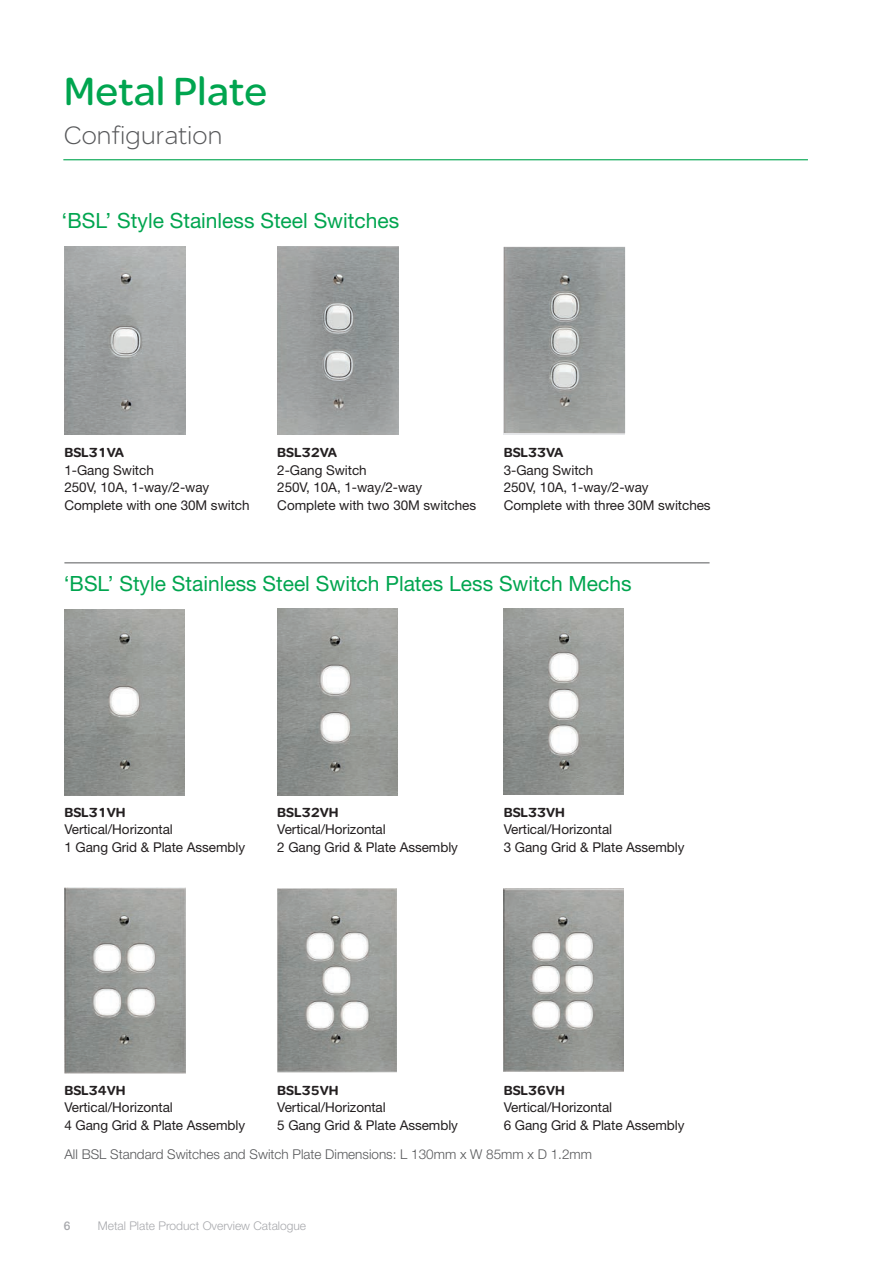
<style>
.page{position:relative;width:893px;height:1263px;background:#fff}
.page>*{position:absolute;margin:0;border:0;box-sizing:border-box;transform-origin:0 0}
.t1{font:42px "SE Optimist";letter-spacing:.005em;color:#00a54f}
.t2{font:300 27px "SE Optimist";letter-spacing:.005em;color:#57585a}
.t3{font:21px "Helvetica Neue";color:#00a54f}
.t4{font:700 14.1px "SE Optimist";letter-spacing:-.005em;color:#231f20}
.t5{font:13.5px/17.5px "Helvetica Neue";letter-spacing:-.005em;color:#231f20}
.t6{font:300 13.5px "Helvetica Neue";color:#57585a}
.t7{font:300 12px "Helvetica Neue";color:#a8a9ad}
.t8{font:500 12px "Helvetica Neue";color:#a8a9ad}
</style>
<div class="page">
<img style="left:64px;top:247px;width:122px;height:188px">
<img style="left:277px;top:247px;width:122px;height:188px">
<img style="left:504px;top:247px;width:121px;height:186px">
<img style="left:64px;top:888px;width:122px;height:185px">
<img style="left:504px;top:888px;width:119px;height:184px">
<img style="left:277px;top:888px;width:120px;height:184px">
<img style="left:64px;top:609px;width:121px;height:186px">
<img style="left:277px;top:609px;width:120px;height:187px">
<img style="left:504px;top:609px;width:120px;height:186px">
<hr style="left:64px;top:563px;width:646px;height:1px;background:#57585a">
<hr style="left:63px;top:159px;width:745px;height:1px;background:#00a54f">
<h1 class="t1" style="left:64px;top:62px;width:205px">Metal Plate</h1>
<h2 class="t2" style="left:64px;top:117px;width:160px">Configuration</h2>
<h3 class="t3" style="left:62px;top:208px;width:339px">‘BSL’ Style Stainless Steel Switches</h3>
<p class="t4" style="left:64px;top:445px;width:61px">BSL31VA</p>
<p class="t5" style="left:64px;top:461px;width:187px">1-Gang Switch<br>250V, 10A, 1-way/2-way<br>Complete with one 30M switch</p>
<p class="t4" style="left:277px;top:445px;width:61px">BSL32VA</p>
<p class="t5" style="left:277px;top:461px;width:200px">2-Gang Switch<br>250V, 10A, 1-way/2-way<br>Complete with two 30M switches</p>
<p class="t4" style="left:504px;top:445px;width:61px">BSL33VA</p>
<p class="t5" style="left:504px;top:461px;width:208px">3-Gang Switch<br>250V, 10A, 1-way/2-way<br>Complete with three 30M switches</p>
<h3 class="t3" style="left:64px;top:571px;width:569px">‘BSL’ Style Stainless Steel Switch Plates Less Switch Mechs</h3>
<p class="t4" style="left:64px;top:804px;width:63px">BSL31VH</p>
<p class="t5" style="left:64px;top:820px;width:182px">Vertical/Horizontal<br>1 Gang Grid &amp; Plate Assembly</p>
<p class="t4" style="left:277px;top:804px;width:63px">BSL32VH</p>
<p class="t5" style="left:277px;top:820px;width:182px">Vertical/Horizontal<br>2 Gang Grid &amp; Plate Assembly</p>
<p class="t4" style="left:504px;top:804px;width:63px">BSL33VH</p>
<p class="t5" style="left:504px;top:820px;width:182px">Vertical/Horizontal<br>3 Gang Grid &amp; Plate Assembly</p>
<p class="t4" style="left:64px;top:1082px;width:63px">BSL34VH</p>
<p class="t5" style="left:64px;top:1098px;width:182px">Vertical/Horizontal<br>4 Gang Grid &amp; Plate Assembly</p>
<p class="t4" style="left:277px;top:1082px;width:63px">BSL35VH</p>
<p class="t5" style="left:277px;top:1098px;width:182px">Vertical/Horizontal<br>5 Gang Grid &amp; Plate Assembly</p>
<p class="t4" style="left:504px;top:1082px;width:63px">BSL36VH</p>
<p class="t5" style="left:504px;top:1098px;width:182px">Vertical/Horizontal<br>6 Gang Grid &amp; Plate Assembly</p>
<p class="t6" style="left:64px;top:1146px;width:529px">All BSL Standard Switches and Switch Plate Dimensions: L 130mm x W 85mm x D 1.2mm</p>
<p class="t8" style="left:64px;top:1218px;width:8px">6</p>
<p class="t7" style="left:98px;top:1218px;width:210px">Metal Plate Product Overview Catalogue</p>
</div>
